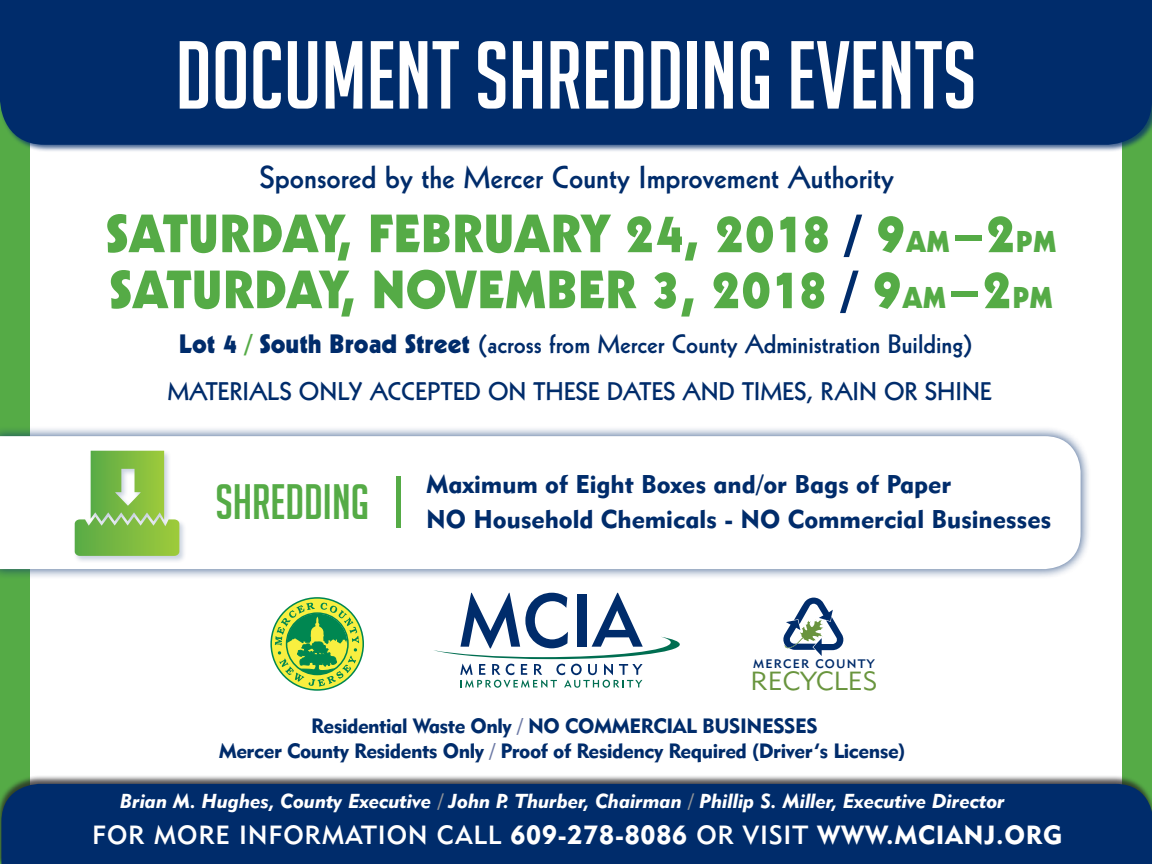
<style>
.page{position:relative;width:1152px;height:864px;background:#fff}
.page>*{position:absolute;margin:0;border:0;box-sizing:border-box;transform-origin:0 0}
.t1{font:94px "Big Noodle Titling";color:#fff}
.t2{font:52.6px "Geometric 231 BT Heavy C";color:#55ab46}
.t3{font:48.6px "Big Noodle Titling";color:#55ab46}
.t4{font:30.8px "Geometric 231 BT Bold C";color:#002c6b}
.t5{font:26px "Geometric 231 BT Bold C";color:#002c6b}
.t6{font:26px "Geometric 415 BT Medium A";letter-spacing:.03em;color:#fff}
.t7{font:26px "Geometric 415 BT Lite A";color:#69953e;scale:1.05 1}
.t8{font:25.4px "Geometric 415 BT Black A";color:#002c6b}
.t9{font:25px "Geometric 231 BT Bold C";color:#002c6b}
.t10{font:20.6px "Geometric 415 BT Black A";letter-spacing:-.02em;color:#002c6b}
.t11{font:20px "Geometric 415 BT Black Italic A";color:#fff}
.t12{font:12.2px "Geometric 415 BT Medium A";letter-spacing:.095em;color:#002c6b;scale:1.05 1}
.s1{color:#002c6b}
.s2{font-size:29.4px}
.s3{font-family:"Geometric 231 BT Heavy C"}
.s4{color:#55ab46}
.s5{color:#6c79a5}
.s6{color:#939598}
.s7{font-family:"Geometric 415 BT Black A"}
</style>
<div class="page">
<div style="left:0;top:0;width:1152px;height:864px;border:30px solid #55ab46"></div>
<div style="left:0;top:0;width:1152px;height:153px;background:#002c6b;opacity:.75"></div>
<div style="left:0;top:0;width:1152px;height:145px;background:#002c6b"></div>
<div style="left:0;top:426px;width:1091px;height:153px;background:#002c6b;opacity:.75"></div>
<svg style="left:0;top:436px;width:1081px;height:133px"></svg>
<div style="left:73px;top:449px;width:114px;height:114px;background:#002c6b;opacity:.21"></div>
<svg style="left:75px;top:451px;width:104px;height:105px"></svg>
<div style="left:0;top:775px;width:1152px;height:89px;background:#231f20;opacity:.75"></div>
<div style="left:1px;top:784px;width:1151px;height:80px;background:#002c6b"></div>
<svg style="left:270px;top:597px;width:94px;height:94px"></svg>
<svg style="left:434px;top:593px;width:246px;height:95px"></svg>
<svg style="left:783px;top:598px;width:61px;height:58px"></svg>
<hr style="left:396px;top:476px;width:4px;height:52px;background:#55ab46">
<p class="t1" style="left:175px;top:25px;width:803px">DOCUMENT SHREDDING EVENTs</p>
<p class="t4" style="left:260px;top:157px;width:636px">Sponsored by the Mercer County Improvement Authority</p>
<p class="t2" style="left:106px;top:201px;width:953px">SATURDAY, FEBRUARY 24, 2018 <span class="s1">/</span> 9<span class="s2">AM</span> – 2<span class="s2">PM</span></p>
<p class="t2" style="left:109px;top:257px;width:945px">SATURDAY, NOVEMBER 3, 2018 <span class="s1">/</span> 9<span class="s2">AM</span> – 2<span class="s2">PM</span></p>
<p class="t5" style="left:179px;top:327px;width:796px"><span class="s3">Lot 4</span> <span class="s4">/</span> <span class="s3">South Broad Street</span> (across from Mercer County Administration Building)</p>
<p class="t9" style="left:167px;top:375px;width:826px">MATERIALS ONLY ACCEPTED ON THESE DATES AND TIMES, RAIN OR SHINE</p>
<p class="t3" style="left:215px;top:476px;width:155px">SHREDDING</p>
<p class="t8" style="left:426px;top:469px;width:527px">Maximum of Eight Boxes and/or Bags of Paper</p>
<p class="t8" style="left:426px;top:503px;width:627px">NO Household Chemicals - NO Commercial Businesses</p>
<p class="t12" style="left:753px;top:656px;width:117px">MERCER COUNTY</p>
<p class="t7" style="left:751px;top:665px;width:122px">RECYCLES</p>
<p class="t10" style="left:311px;top:713px;width:508px">Residential Waste Only <span class="s5">/</span> NO COMMERCIAL BUSINESSES</p>
<p class="t10" style="left:219px;top:738px;width:688px">Mercer County Residents Only <span class="s5">/</span> Proof of Residency Required (Driver’s License)</p>
<p class="t11" style="left:120px;top:789px;width:886px">Brian M. Hughes, County Executive <span class="s6">/</span> John P. Thurber, Chairman <span class="s6">/</span> Phillip S. Miller, Executive Director</p>
<p class="t6" style="left:92px;top:819px;width:972px">FOR MORE INFORMATION CALL <span class="s7">609-278-8086</span> OR VISIT <span class="s7">WWW.MCIANJ.ORG</span></p>
</div>
